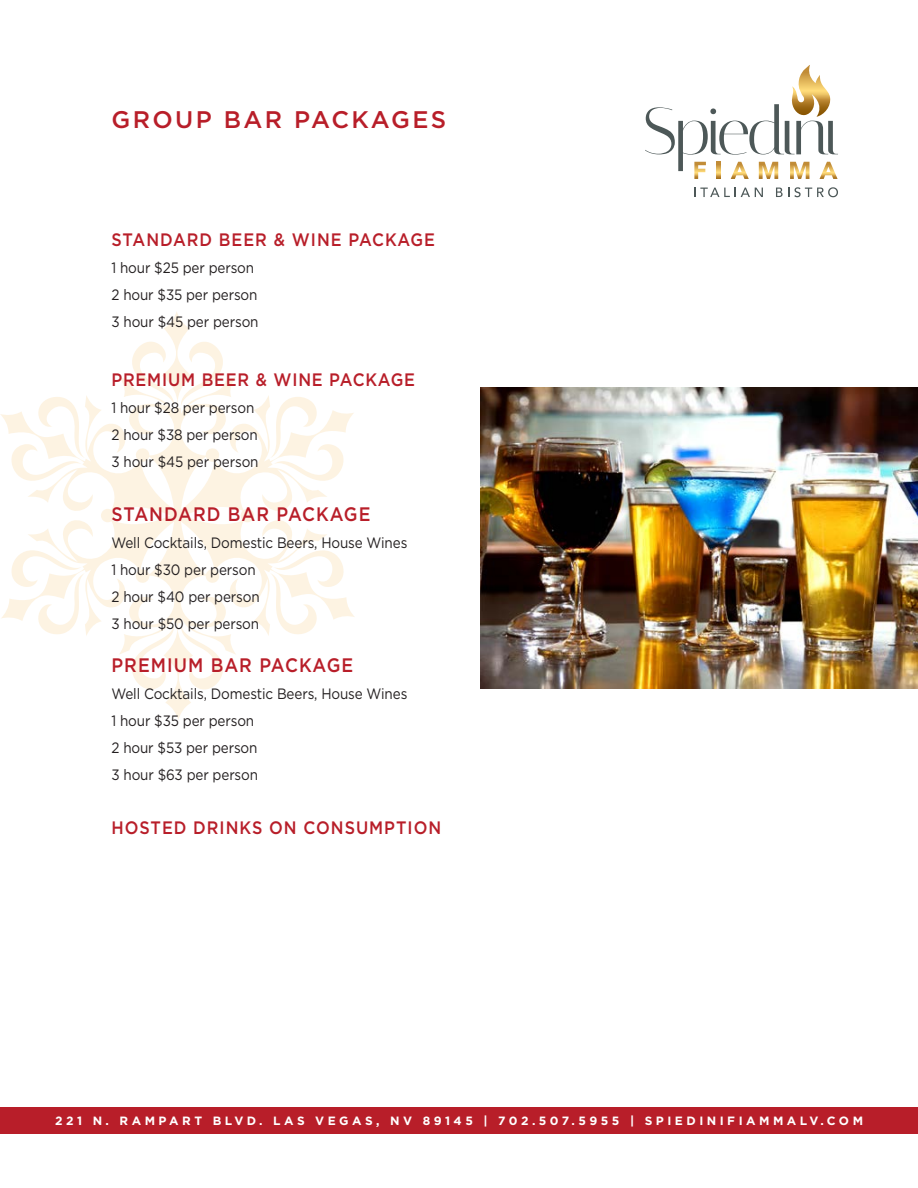
<style>
.page{position:relative;width:918px;height:1188px;background:#fff}
.page>*{position:absolute;margin:0;border:0;box-sizing:border-box;transform-origin:0 0}
.t1{font:500 24px "Gotham";letter-spacing:.1em;color:#b81e29}
.t2{font:500 19.5px "Gotham";letter-spacing:.06em;color:#b81e29;scale:.9 1}
.t3{font:500 18px "Gotham";letter-spacing:.055em;color:#b81e29;scale:.9 1}
.t4{font:15px "Gotham";letter-spacing:-.01em;color:#231f20;scale:.9 1}
.t5{font:700 12px "Gotham";letter-spacing:.29em;color:#fff}
</style>
<div class="page">
<svg style="left:0;top:312px;width:355px;height:408px"></svg>
<div style="left:0;top:1107px;width:918px;height:27px;background:#b81e29"></div>
<svg style="left:645px;top:65px;width:193px;height:114px"></svg>
<svg style="left:694px;top:188px;width:69px;height:9px"></svg>
<svg style="left:776px;top:187px;width:62px;height:10px"></svg>
<img style="left:481px;top:388px;width:437px;height:300px">
<p class="t1" style="left:111px;top:106px;width:336px">GROUP BAR PACKAGES</p>
<p class="t3" style="left:111px;top:230px;width:361px">STANDARD BEER &amp; WINE PACKAGE</p>
<p class="t4" style="left:111px;top:260px;width:160px">1 hour $25 per person</p>
<p class="t4" style="left:111px;top:287px;width:164px">2 hour $35 per person</p>
<p class="t4" style="left:111px;top:314px;width:165px">3 hour $45 per person</p>
<p class="t3" style="left:111px;top:369px;width:339px">PREMIUM BEER &amp; WINE PACKAGE</p>
<p class="t4" style="left:111px;top:399px;width:160px">1 hour $28 per person</p>
<p class="t4" style="left:111px;top:426px;width:164px">2 hour $38 per person</p>
<p class="t4" style="left:111px;top:453px;width:165px">3 hour $45 per person</p>
<p class="t2" style="left:111px;top:503px;width:289px">STANDARD BAR PACKAGE</p>
<p class="t4" style="left:111px;top:534px;width:330px">Well Cocktails, Domestic Beers, House Wines</p>
<p class="t4" style="left:111px;top:561px;width:162px">1 hour $30 per person</p>
<p class="t4" style="left:111px;top:588px;width:166px">2 hour $40 per person</p>
<p class="t4" style="left:111px;top:615px;width:166px">3 hour $50 per person</p>
<p class="t2" style="left:111px;top:654px;width:270px">PREMIUM BAR PACKAGE</p>
<p class="t4" style="left:111px;top:686px;width:330px">Well Cocktails, Domestic Beers, House Wines</p>
<p class="t4" style="left:111px;top:713px;width:160px">1 hour $35 per person</p>
<p class="t4" style="left:111px;top:740px;width:164px">2 hour $53 per person</p>
<p class="t4" style="left:111px;top:767px;width:164px">3 hour $63 per person</p>
<p class="t3" style="left:111px;top:818px;width:368px">HOSTED DRINKS ON CONSUMPTION</p>
<p class="t5" style="left:55px;top:1114px;width:809px">221 N. RAMPART BLVD. LAS VEGAS, NV 89145 | 702.507.5955 | SPIEDINIFIAMMALV.COM</p>
</div>
